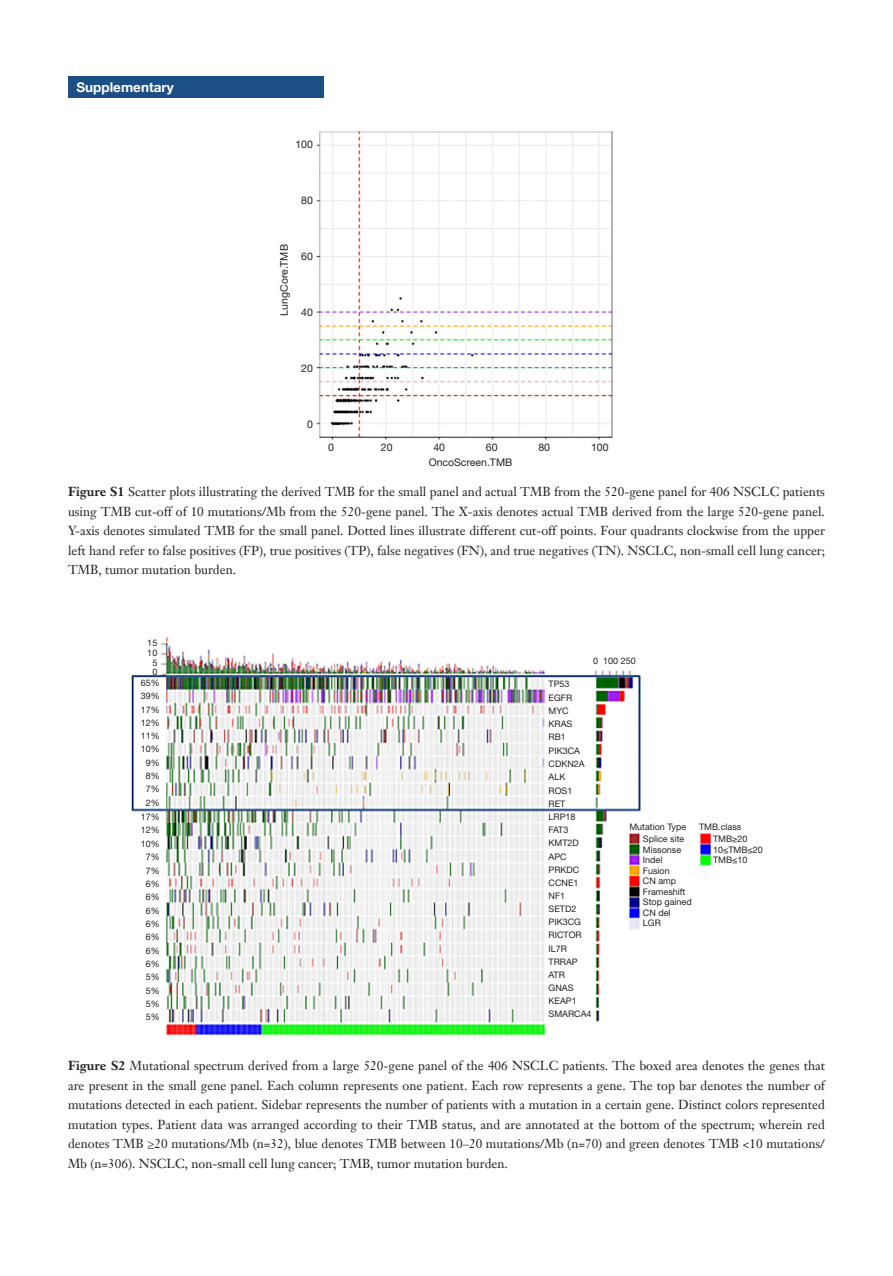
<style>
.page{position:relative;width:893px;height:1276px;background:#fff}
.page>*{position:absolute;margin:0;border:0;box-sizing:border-box;transform-origin:0 0}
.栏目{font:700 13.5px "Helvetica Neue LT Pro";color:#fff}
.t1{font:12.75px/19.5px "Janson Text LT";color:#231f20;text-align:justify}
.二级标题下沉{font:10.5px "Helvetica Neue LT Pro";color:#231f20}
.二级标题下沉-2{font:9px "Helvetica Neue LT Pro";color:#231f20}
.s1{font-weight:700}
</style>
<div class="page">
<div style="left:68px;top:77px;width:255px;height:21px;background:#1c5085"></div>
<img style="left:316px;top:131px;width:297px;height:309px">
<img style="left:131px;top:637px;width:581px;height:399px">
<p class="栏目" style="left:77px;top:79px;width:99px">Supplementary</p>
<p class="二级标题下沉" style="left:295px;top:138px;width:19px">100</p>
<p class="二级标题下沉" style="left:301px;top:194px;width:13px">80</p>
<p class="二级标题下沉" style="left:278px;top:315px;width:73px;rotate:-90deg">LungCore.TMB</p>
<p class="二级标题下沉" style="left:301px;top:250px;width:13px">60</p>
<p class="二级标题下沉" style="left:301px;top:306px;width:13px">40</p>
<p class="二级标题下沉" style="left:301px;top:362px;width:13px">20</p>
<p class="二级标题下沉" style="left:307px;top:418px;width:7px">0</p>
<p class="二级标题下沉" style="left:328px;top:441px;width:7px">0</p>
<p class="二级标题下沉" style="left:381px;top:441px;width:13px">20</p>
<p class="二级标题下沉" style="left:433px;top:441px;width:13px">40</p>
<p class="二级标题下沉" style="left:486px;top:441px;width:13px">60</p>
<p class="二级标题下沉" style="left:538px;top:441px;width:13px">80</p>
<p class="二级标题下沉" style="left:591px;top:441px;width:19px">100</p>
<p class="二级标题下沉" style="left:429px;top:456px;width:85px">OncoScreen.TMB</p>
<p class="t1" style="left:68px;top:482px;width:759px"><span class="s1">Figure S1</span> Scatter plots illustrating the derived TMB for the small panel and actual TMB from the 520-gene panel for 406 NSCLC patients using TMB cut-off of 10 mutations/Mb from the 520-gene panel. The X-axis denotes actual TMB derived from the large 520-gene panel.<br>Y-axis denotes simulated TMB for the small panel. Dotted lines illustrate different cut-off points. Four quadrants clockwise from the upper left hand refer to false positives (FP), true positives (TP), false negatives (FN), and true negatives (TN). NSCLC, non-small cell lung cancer; TMB, tumor mutation burden.</p>
<p class="二级标题下沉-2" style="left:147px;top:637px;width:12px">15</p>
<p class="二级标题下沉-2" style="left:147px;top:647px;width:12px">10</p>
<p class="二级标题下沉-2" style="left:152px;top:657px;width:7px">5</p>
<p class="二级标题下沉-2" style="left:152px;top:666px;width:7px">0</p>
<p class="二级标题下沉-2" style="left:141px;top:677px;width:21px">65%</p>
<p class="二级标题下沉-2" style="left:141px;top:690px;width:21px">39%</p>
<p class="二级标题下沉-2" style="left:141px;top:704px;width:21px">17%</p>
<p class="二级标题下沉-2" style="left:141px;top:717px;width:21px">12%</p>
<p class="二级标题下沉-2" style="left:141px;top:730px;width:21px">11%</p>
<p class="二级标题下沉-2" style="left:141px;top:743px;width:21px">10%</p>
<p class="二级标题下沉-2" style="left:146px;top:757px;width:16px">9%</p>
<p class="二级标题下沉-2" style="left:146px;top:770px;width:16px">8%</p>
<p class="二级标题下沉-2" style="left:146px;top:783px;width:16px">7%</p>
<p class="二级标题下沉-2" style="left:146px;top:797px;width:16px">2%</p>
<p class="二级标题下沉-2" style="left:141px;top:811px;width:21px">17%</p>
<p class="二级标题下沉-2" style="left:141px;top:824px;width:21px">12%</p>
<p class="二级标题下沉-2" style="left:141px;top:838px;width:21px">10%</p>
<p class="二级标题下沉-2" style="left:146px;top:851px;width:16px">7%</p>
<p class="二级标题下沉-2" style="left:146px;top:864px;width:16px">7%</p>
<p class="二级标题下沉-2" style="left:146px;top:878px;width:16px">6%</p>
<p class="二级标题下沉-2" style="left:146px;top:891px;width:16px">6%</p>
<p class="二级标题下沉-2" style="left:146px;top:905px;width:16px">6%</p>
<p class="二级标题下沉-2" style="left:146px;top:918px;width:16px">6%</p>
<p class="二级标题下沉-2" style="left:146px;top:931px;width:16px">6%</p>
<p class="二级标题下沉-2" style="left:146px;top:945px;width:16px">6%</p>
<p class="二级标题下沉-2" style="left:146px;top:958px;width:16px">6%</p>
<p class="二级标题下沉-2" style="left:146px;top:971px;width:16px">5%</p>
<p class="二级标题下沉-2" style="left:146px;top:985px;width:16px">5%</p>
<p class="二级标题下沉-2" style="left:146px;top:998px;width:16px">5%</p>
<p class="二级标题下沉-2" style="left:146px;top:1011px;width:16px">5%</p>
<p class="二级标题下沉-2" style="left:593px;top:655px;width:44px">0 100 250</p>
<p class="二级标题下沉-2" style="left:549px;top:678px;width:23px">TP53</p>
<p class="二级标题下沉-2" style="left:549px;top:692px;width:25px">EGFR</p>
<p class="二级标题下沉-2" style="left:549px;top:705px;width:22px">MYC</p>
<p class="二级标题下沉-2" style="left:549px;top:718px;width:25px">KRAS</p>
<p class="二级标题下沉-2" style="left:549px;top:731px;width:19px">RB1</p>
<p class="二级标题下沉-2" style="left:549px;top:745px;width:33px">PIK3CA</p>
<p class="二级标题下沉-2" style="left:549px;top:758px;width:38px">CDKN2A</p>
<p class="二级标题下沉-2" style="left:549px;top:771px;width:18px">ALK</p>
<p class="二级标题下沉-2" style="left:549px;top:785px;width:25px">ROS1</p>
<p class="二级标题下沉-2" style="left:549px;top:798px;width:18px">RET</p>
<p class="二级标题下沉-2" style="left:549px;top:811px;width:29px">LRP18</p>
<p class="二级标题下沉-2" style="left:549px;top:824px;width:21px">FAT3</p>
<p class="二级标题下沉-2" style="left:549px;top:837px;width:32px">KMT2D</p>
<p class="二级标题下沉-2" style="left:549px;top:851px;width:20px">APC</p>
<p class="二级标题下沉-2" style="left:549px;top:864px;width:32px">PRKDC</p>
<p class="二级标题下沉-2" style="left:549px;top:877px;width:31px">CCNE1</p>
<p class="二级标题下沉-2" style="left:549px;top:890px;width:18px">NF1</p>
<p class="二级标题下沉-2" style="left:549px;top:903px;width:29px">SETD2</p>
<p class="二级标题下沉-2" style="left:549px;top:916px;width:34px">PIK3CG</p>
<p class="二级标题下沉-2" style="left:549px;top:929px;width:35px">RICTOR</p>
<p class="二级标题下沉-2" style="left:549px;top:943px;width:20px">IL7R</p>
<p class="二级标题下沉-2" style="left:549px;top:956px;width:31px">TRRAP</p>
<p class="二级标题下沉-2" style="left:549px;top:969px;width:18px">ATR</p>
<p class="二级标题下沉-2" style="left:549px;top:982px;width:26px">GNAS</p>
<p class="二级标题下沉-2" style="left:549px;top:995px;width:30px">KEAP1</p>
<p class="二级标题下沉-2" style="left:549px;top:1008px;width:45px">SMARCA4</p>
<p class="二级标题下沉-2" style="left:629px;top:821px;width:58px">Mutation Type</p>
<p class="二级标题下沉-2" style="left:699px;top:821px;width:44px">TMB.class</p>
<p class="二级标题下沉-2" style="left:713px;top:833px;width:36px">TMB≥20</p>
<p class="二级标题下沉-2" style="left:713px;top:844px;width:51px">10≤TMB≤20</p>
<p class="二级标题下沉-2" style="left:713px;top:854px;width:36px">TMB≤10</p>
<p class="二级标题下沉-2" style="left:643px;top:833px;width:43px">Splice site</p>
<p class="二级标题下沉-2" style="left:643px;top:844px;width:40px">Missonse</p>
<p class="二级标题下沉-2" style="left:643px;top:854px;width:21px">Indel</p>
<p class="二级标题下沉-2" style="left:643px;top:865px;width:28px">Fusion</p>
<p class="二级标题下沉-2" style="left:643px;top:875px;width:35px">CN amp</p>
<p class="二级标题下沉-2" style="left:643px;top:886px;width:44px">Frameshift</p>
<p class="二级标题下沉-2" style="left:643px;top:896px;width:50px">Stop gained</p>
<p class="二级标题下沉-2" style="left:643px;top:907px;width:29px">CN del</p>
<p class="二级标题下沉-2" style="left:643px;top:917px;width:19px">LGR</p>
<p class="t1" style="left:68px;top:1056px;width:758px"><span class="s1">Figure S2</span> Mutational spectrum derived from a large 520-gene panel of the 406 NSCLC patients. The boxed area denotes the genes that are present in the small gene panel. Each column represents one patient. Each row represents a gene. The top bar denotes the number of mutations detected in each patient. Sidebar represents the number of patients with a mutation in a certain gene. Distinct colors represented mutation types. Patient data was arranged according to their TMB status, and are annotated at the bottom of the spectrum; wherein red denotes TMB ≥20 mutations/Mb (n=32), blue denotes TMB between 10–20 mutations/Mb (n=70) and green denotes TMB &lt;10 mutations/ Mb (n=306). NSCLC, non-small cell lung cancer; TMB, tumor mutation burden.</p>
</div>
